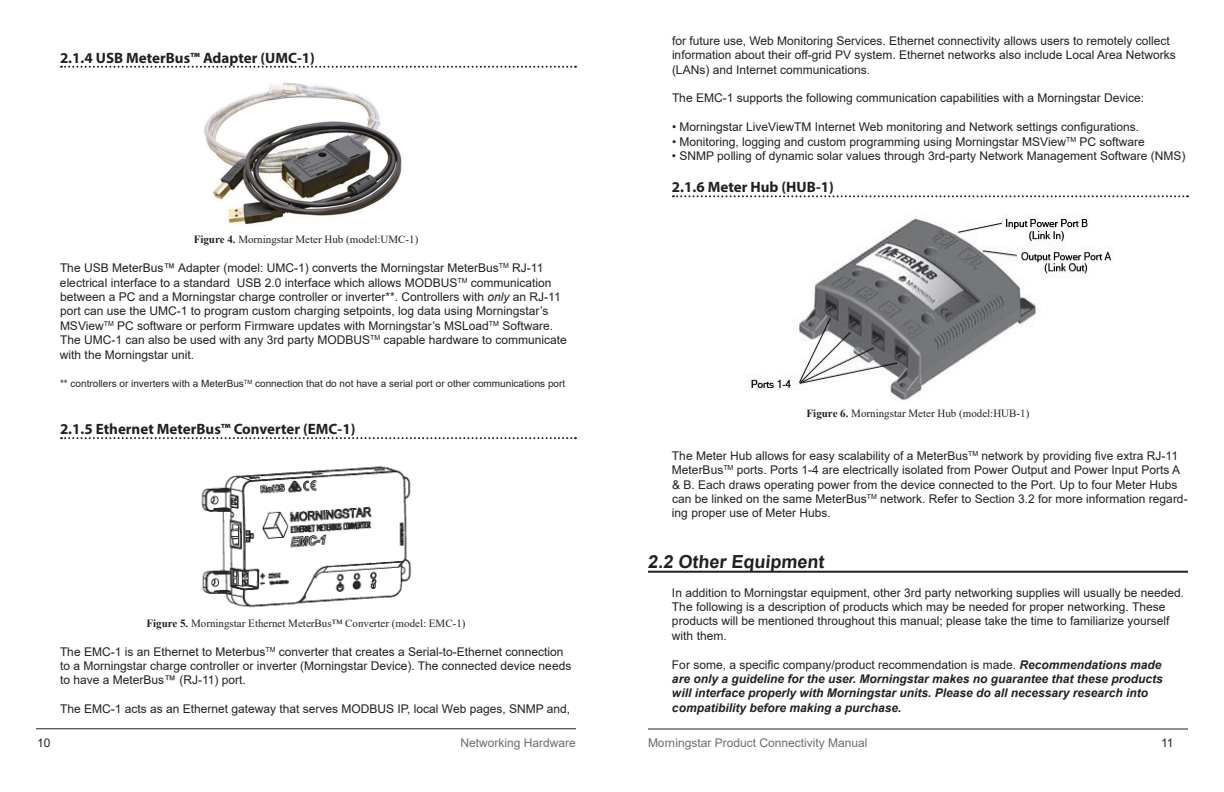
<style>
.page{position:relative;width:1224px;height:792px;background:#fff}
.page>*{position:absolute;margin:0;border:0;box-sizing:border-box;transform-origin:0 0}
.t1{font:700 18px "Arial";color:#231f20}
.t2{font:700 15px "Myriad Pro";color:#231f20}
.t3{font:12px/14.4px "Arial";color:#231f20}
.t4{font:italic 700 12px/14.4px "Arial";color:#231f20}
.t5{font:12px "Arial";color:#6c6d70}
.t6{font:11px "Times New Roman";color:#231f20}
.t7{font:10px "Arial";color:#231f20}
.s1{font-weight:700}
.s2{font-style:italic}
.s3{font-weight:400;font-style:normal}
</style>
<div class="page">
<hr style="left:648px;top:728px;width:540px;height:2px;background:#231f20">
<hr style="left:36px;top:728px;width:540px;height:1px;background:#231f20">
<svg style="left:61px;top:66px;width:515px;height:2px"></svg>
<svg style="left:61px;top:437px;width:515px;height:2px"></svg>
<img style="left:204px;top:82px;width:198px;height:143px">
<img style="left:201px;top:466px;width:211px;height:142px">
<svg style="left:673px;top:195px;width:515px;height:2px"></svg>
<hr style="left:648px;top:571px;width:540px;height:2px;background:#231f20">
<img style="left:745px;top:214px;width:368px;height:187px">
<p class="t2" style="left:60px;top:48px;width:256px">2.1.4 USB MeterBus™ Adapter (UMC-1)</p>
<p class="t6" style="left:194px;top:232px;width:226px"><span class="s1">Figure 4.</span> Morningstar Meter Hub (model:UMC-1)</p>
<p class="t3" style="left:60px;top:261px;width:508px">The USB MeterBus™ Adapter (model: UMC-1) converts the Morningstar MeterBus<sup>TM</sup> RJ-11 electrical interface to a standard USB 2.0 interface which allows MODBUS<sup>TM</sup> communication between a PC and a Morningstar charge controller or inverter**. Controllers with <span class="s2">only</span> an RJ-11 port can use the UMC-1 to program custom charging setpoints, log data using Morningstar’s MSView<sup>TM</sup> PC software or perform Firmware updates with Morningstar’s MSLoad<sup>TM</sup> Software.<br>The UMC-1 can also be used with any 3rd party MODBUS<sup>TM</sup> capable hardware to communicate with the Morningstar unit.</p>
<p class="t7" style="left:60px;top:377px;width:507px">** controllers or inverters with a MeterBus<sup>TM</sup> connection that do not have a serial port or other communications port</p>
<p class="t2" style="left:60px;top:419px;width:297px">2.1.5 Ethernet MeterBus™ Converter (EMC-1)</p>
<p class="t6" style="left:146px;top:615px;width:321px"><span class="s1">Figure 5.</span> Morningstar Ethernet MeterBus™ Converter (model: EMC-1)</p>
<p class="t3" style="left:60px;top:644px;width:513px">The EMC-1 is an Ethernet to Meterbus<sup>TM</sup> converter that creates a Serial-to-Ethernet connection to a Morningstar charge controller or inverter (Morningstar Device). The connected device needs to have a MeterBus™ (RJ-11) port.</p>
<p class="t3" style="left:60px;top:702px;width:512px">The EMC-1 acts as an Ethernet gateway that serves MODBUS IP, local Web pages, SNMP and,</p>
<p class="t3" style="left:672px;top:33px;width:505px">for future use, Web Monitoring Services. Ethernet connectivity allows users to remotely collect information about their off-grid PV system. Ethernet networks also include Local Area Networks (LANs) and Internet communications.</p>
<p class="t3" style="left:672px;top:91px;width:474px">The EMC-1 supports the following communication capabilities with a Morningstar Device:</p>
<p class="t3" style="left:672px;top:120px;width:469px">• Morningstar LiveViewTM Internet Web monitoring and Network settings configurations.</p>
<p class="t3" style="left:672px;top:134px;width:474px">• Monitoring, logging and custom programming using Morningstar MSView<sup>TM</sup> PC software</p>
<p class="t3" style="left:672px;top:148px;width:515px">• SNMP polling of dynamic solar values through 3rd-party Network Management Software (NMS)</p>
<p class="t2" style="left:672px;top:178px;width:163px">2.1.6 Meter Hub (HUB-1)</p>
<p class="t6" style="left:807px;top:405px;width:224px"><span class="s1">Figure 6.</span> Morningstar Meter Hub (model:HUB-1)</p>
<p class="t3" style="left:672px;top:448px;width:517px">The Meter Hub allows for easy scalability of a MeterBus<sup>TM</sup> network by providing five extra RJ-11<br>MeterBus<sup>TM</sup> ports. Ports 1-4 are electrically isolated from Power Output and Power Input Ports A &amp; B. Each draws operating power from the device connected to the Port. Up to four Meter Hubs can be linked on the same MeterBus<sup>TM</sup> network. Refer to Section 3.2 for more information regard&shy;ing proper use of Meter Hubs.</p>
<h1 class="t1" style="left:648px;top:549px;width:180px">2.2 Other Equipment</h1>
<p class="t3" style="left:672px;top:585px;width:514px">In addition to Morningstar equipment, other 3rd party networking supplies will usually be needed.<br>The following is a description of products which may be needed for proper networking. These products will be mentioned throughout this manual; please take the time to familiarize yourself with them.</p>
<p class="t4" style="left:672px;top:657px;width:492px"><span class="s3">For some, a specific company/product recommendation is made.</span> Recommendations made are only a guideline for the user. Morningstar makes no guarantee that these products will interface properly with Morningstar units. Please do all necessary research into compatibility before making a purchase.</p>
<p class="t3" style="left:37px;top:735px;width:15px">10</p>
<p class="t5" style="left:461px;top:734px;width:117px">Networking Hardware</p>
<p class="t5" style="left:648px;top:734px;width:221px">Morningstar Product Connectivity Manual</p>
<p class="t3" style="left:1161px;top:735px;width:14px">11</p>
</div>
